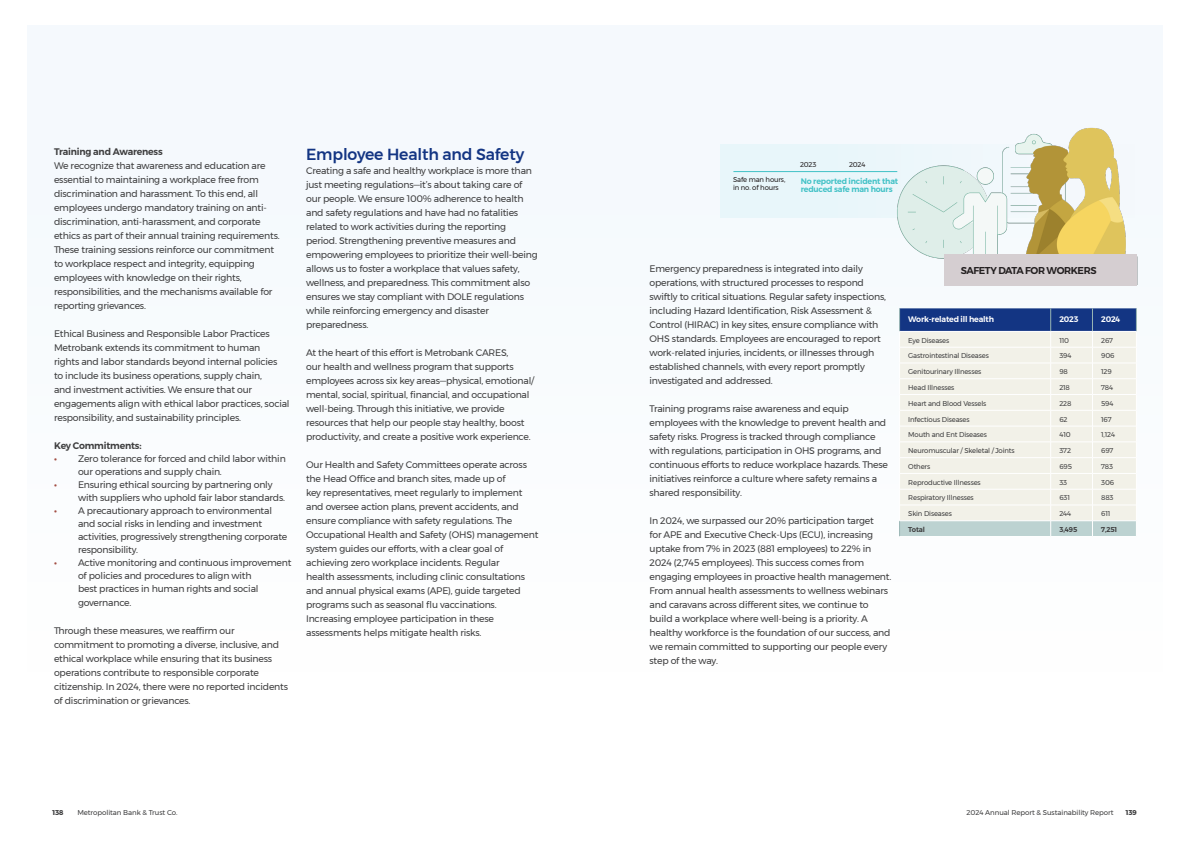
<style>
.page{position:relative;width:1191px;height:842px;background:#fff}
.page>*{position:absolute;margin:0;border:0;box-sizing:border-box;transform-origin:0 0}
.headline{font:500 16px "Montserrat";letter-spacing:-.01em;color:#133583}
.body_copy{font:600 9.9px "Montserrat";letter-spacing:-.04em;color:#231f20}
.body_copy-2{font:9.5px/14px "Montserrat";letter-spacing:-.02em;color:#3e3e3f}
.body_copy-3{font:600 9.5px "Montserrat";letter-spacing:-.02em;color:#3e3e3f}
.body_copy-4{font:600 8px/8px "Montserrat";letter-spacing:-.02em;color:#41c1c6}
.body_copy-5{font:600 8px "Montserrat";letter-spacing:-.02em;color:#fff}
.body_copy-6{font:7px "Montserrat";letter-spacing:-.02em;color:#3e3e3f}
.body_copy-7{font:7px/8px "Montserrat";letter-spacing:-.02em;color:#231f20}
.body_copy-8{font:600 7px "Montserrat";letter-spacing:-.02em;color:#3e3e3f}
.t1{font:700 7px "Montserrat";letter-spacing:-.02em;color:#3e3e3f}
.s1{font-weight:600;color:#a24d43}
</style>
<div class="page">
<div style="left:28px;top:26px;width:1135px;height:786px;background:#fafcfe"></div>
<div style="left:720px;top:145px;width:415px;height:73px;background:#e8f6fa"></div>
<img style="left:889px;top:127px;width:248px;height:132px">
<div style="left:944px;top:255px;width:193px;height:31px;background:#d5ced1"></div>
<hr style="left:733px;top:171px;width:164px;height:1px;background:#41c1c6">
<svg style="left:899px;top:308px;width:238px;height:228px;background:#d9ddde"></svg>
<hr style="left:899px;top:536px;width:151px;height:1px;background:#fff">
<hr style="left:1050px;top:536px;width:42px;height:1px;background:#fff">
<hr style="left:1092px;top:536px;width:44px;height:1px;background:#fff">
<p class="body_copy-3" style="left:54px;top:144px;width:110px">Training and Awareness</p>
<p class="body_copy-2" style="left:54px;top:158px;width:227px">We recognize that awareness and education are essential to maintaining a workplace free from discrimination and harassment. To this end, all employees undergo mandatory training on anti&shy;discrimination, anti-harassment, and corporate ethics as part of their annual training requirements.<br>These training sessions reinforce our commitment to workplace respect and integrity, equipping employees with knowledge on their rights, responsibilities, and the mechanisms available for reporting grievances.</p>
<p class="body_copy-2" style="left:54px;top:326px;width:217px">Ethical Business and Responsible Labor Practices</p>
<p class="body_copy-2" style="left:54px;top:340px;width:237px">Metrobank extends its commitment to human<br>rights and labor standards beyond internal policies<br>to include its business operations, supply chain,<br>and investment activities. We ensure that our engagements align with ethical labor practices, social responsibility, and sustainability principles.</p>
<p class="body_copy-3" style="left:54px;top:438px;width:89px">Key Commitments:</p>
<p class="body_copy-2" style="left:78px;top:452px;width:209px;line-height:13px;text-indent:-24px"><span class="s1">•</span> Zero tolerance for forced and child labor within our operations and supply chain.</p>
<p class="body_copy-2" style="left:78px;top:478px;width:209px;line-height:13px;text-indent:-24px"><span class="s1">•</span> Ensuring ethical sourcing by partnering only with suppliers who uphold fair labor standards.</p>
<p class="body_copy-2" style="left:78px;top:504px;width:211px;line-height:13px;text-indent:-24px"><span class="s1">•</span> A precautionary approach to environmental and social risks in lending and investment activities, progressively strengthening corporate responsibility.</p>
<p class="body_copy-2" style="left:78px;top:556px;width:215px;line-height:13px;text-indent:-24px"><span class="s1">•</span> Active monitoring and continuous improvement of policies and procedures to align with<br>best practices in human rights and social</p>
<p class="body_copy-2" style="left:78px;top:595px;width:55px">governance.</p>
<p class="body_copy-2" style="left:54px;top:623px;width:235px">Through these measures, we reaffirm our commitment to promoting a diverse, inclusive, and ethical workplace while ensuring that its business operations contribute to responsible corporate citizenship. In 2024, there were no reported incidents of discrimination or grievances.</p>
<p class="headline" style="left:306px;top:141px;width:220px">Employee Health and Safety</p>
<p class="body_copy-2" style="left:306px;top:163px;width:233px">Creating a safe and healthy workplace is more than just meeting regulations—it’s about taking care of our people. We ensure 100% adherence to health and safety regulations and have had no fatalities related to work activities during the reporting period. Strengthening preventive measures and empowering employees to prioritize their well-being allows us to foster a workplace that values safety, wellness, and preparedness. This commitment also ensures we stay compliant with DOLE regulations while reinforcing emergency and disaster preparedness.</p>
<p class="body_copy-2" style="left:306px;top:345px;width:229px">At the heart of this effort is Metrobank CARES,<br>our health and wellness program that supports employees across six key areas—physical, emotional/ mental, social, spiritual, financial, and occupational well-being. Through this initiative, we provide resources that help our people stay healthy, boost productivity, and create a positive work experience.</p>
<p class="body_copy-2" style="left:306px;top:457px;width:234px">Our Health and Safety Committees operate across the Head Office and branch sites, made up of<br>key representatives, meet regularly to implement and oversee action plans, prevent accidents, and ensure compliance with safety regulations. The Occupational Health and Safety (OHS) management system guides our efforts, with a clear goal of achieving zero workplace incidents. Regular<br>health assessments, including clinic consultations and annual physical exams (APE), guide targeted programs such as seasonal flu vaccinations.<br>Increasing employee participation in these assessments helps mitigate health risks.</p>
<p class="body_copy-7" style="left:733px;top:176px;width:54px">Safe man hours, in no. of hours</p>
<p class="body_copy-7" style="left:800px;top:160px;width:18px">2023</p>
<p class="body_copy-7" style="left:849px;top:160px;width:18px">2024</p>
<p class="body_copy-4" style="left:800px;top:177px;width:99px">No reported incident that reduced safe man hours</p>
<p class="body_copy-2" style="left:649px;top:262px;width:238px">Emergency preparedness is integrated into daily operations, with structured processes to respond swiftly to critical situations. Regular safety inspections, including Hazard Identification, Risk Assessment &amp; Control (HIRAC) in key sites, ensure compliance with OHS standards. Employees are encouraged to report work-related injuries, incidents, or illnesses through established channels, with every report promptly investigated and addressed.</p>
<p class="body_copy-2" style="left:649px;top:402px;width:240px">Training programs raise awareness and equip employees with the knowledge to prevent health and safety risks. Progress is tracked through compliance with regulations, participation in OHS programs, and continuous efforts to reduce workplace hazards. These initiatives reinforce a culture where safety remains a shared responsibility.</p>
<p class="body_copy-2" style="left:649px;top:514px;width:243px">In 2024, we surpassed our 20% participation target<br>for APE and Executive Check-Ups (ECU), increasing uptake from 7% in 2023 (881 employees) to 22% in 2024 (2,745 employees). This success comes from engaging employees in proactive health management.<br>From annual health assessments to wellness webinars and caravans across different sites, we continue to build a workplace where well-being is a priority. A healthy workforce is the foundation of our success, and we remain committed to supporting our people every step of the way.</p>
<p class="body_copy" style="left:960px;top:262px;width:137px">SAFETY DATA FOR WORKERS</p>
<p class="body_copy-5" style="left:908px;top:312px;width:87px">Work-related ill health</p>
<p class="body_copy-5" style="left:1059px;top:312px;width:21px">2023</p>
<p class="body_copy-5" style="left:1101px;top:312px;width:21px">2024</p>
<p class="body_copy-6" style="left:908px;top:335px;width:42px">Eye Diseases</p>
<p class="body_copy-6" style="left:1059px;top:335px;width:11px">110</p>
<p class="body_copy-6" style="left:1101px;top:335px;width:13px">267</p>
<p class="body_copy-6" style="left:908px;top:351px;width:82px">Gastrointestinal Diseases</p>
<p class="body_copy-6" style="left:1059px;top:351px;width:14px">394</p>
<p class="body_copy-6" style="left:1101px;top:351px;width:15px">906</p>
<p class="body_copy-6" style="left:908px;top:366px;width:75px">Genitourinary Illnesses</p>
<p class="body_copy-6" style="left:1059px;top:366px;width:10px">98</p>
<p class="body_copy-6" style="left:1101px;top:366px;width:12px">129</p>
<p class="body_copy-6" style="left:908px;top:382px;width:48px">Head Illnesses</p>
<p class="body_copy-6" style="left:1059px;top:382px;width:12px">218</p>
<p class="body_copy-6" style="left:1101px;top:382px;width:14px">784</p>
<p class="body_copy-6" style="left:908px;top:398px;width:80px">Heart and Blood Vessels</p>
<p class="body_copy-6" style="left:1059px;top:398px;width:14px">228</p>
<p class="body_copy-6" style="left:1101px;top:398px;width:14px">594</p>
<p class="body_copy-6" style="left:908px;top:414px;width:63px">Infectious Diseases</p>
<p class="body_copy-6" style="left:1059px;top:414px;width:10px">62</p>
<p class="body_copy-6" style="left:1101px;top:414px;width:12px">167</p>
<p class="body_copy-6" style="left:908px;top:429px;width:80px">Mouth and Ent Diseases</p>
<p class="body_copy-6" style="left:1059px;top:429px;width:13px">410</p>
<p class="body_copy-6" style="left:1101px;top:429px;width:15px">1,124</p>
<p class="body_copy-6" style="left:908px;top:445px;width:108px">Neuromuscular / Skeletal / Joints</p>
<p class="body_copy-6" style="left:1059px;top:445px;width:13px">372</p>
<p class="body_copy-6" style="left:1101px;top:445px;width:14px">697</p>
<p class="body_copy-6" style="left:908px;top:461px;width:23px">Others</p>
<p class="body_copy-6" style="left:1059px;top:461px;width:14px">695</p>
<p class="body_copy-6" style="left:1101px;top:461px;width:13px">783</p>
<p class="body_copy-6" style="left:908px;top:477px;width:74px">Reproductive Illnesses</p>
<p class="body_copy-6" style="left:1059px;top:477px;width:9px">33</p>
<p class="body_copy-6" style="left:1101px;top:477px;width:14px">306</p>
<p class="body_copy-6" style="left:908px;top:493px;width:67px">Respiratory Illnesses</p>
<p class="body_copy-6" style="left:1059px;top:493px;width:12px">631</p>
<p class="body_copy-6" style="left:1101px;top:493px;width:14px">883</p>
<p class="body_copy-6" style="left:908px;top:508px;width:45px">Skin Diseases</p>
<p class="body_copy-6" style="left:1059px;top:508px;width:13px">244</p>
<p class="body_copy-6" style="left:1101px;top:508px;width:11px">611</p>
<p class="body_copy-8" style="left:908px;top:524px;width:18px">Total</p>
<p class="body_copy-8" style="left:1059px;top:524px;width:19px">3,495</p>
<p class="body_copy-8" style="left:1101px;top:524px;width:18px">7,251</p>
<p class="t1" style="left:52px;top:807px;width:13px">138</p>
<p class="body_copy-6" style="left:77px;top:807px;width:102px">Metropolitan Bank &amp; Trust Co.</p>
<p class="body_copy-6" style="left:966px;top:807px;width:148px">2024 Annual Report &amp; Sustainability Report</p>
<p class="t1" style="left:1125px;top:807px;width:13px">139</p>
</div>
